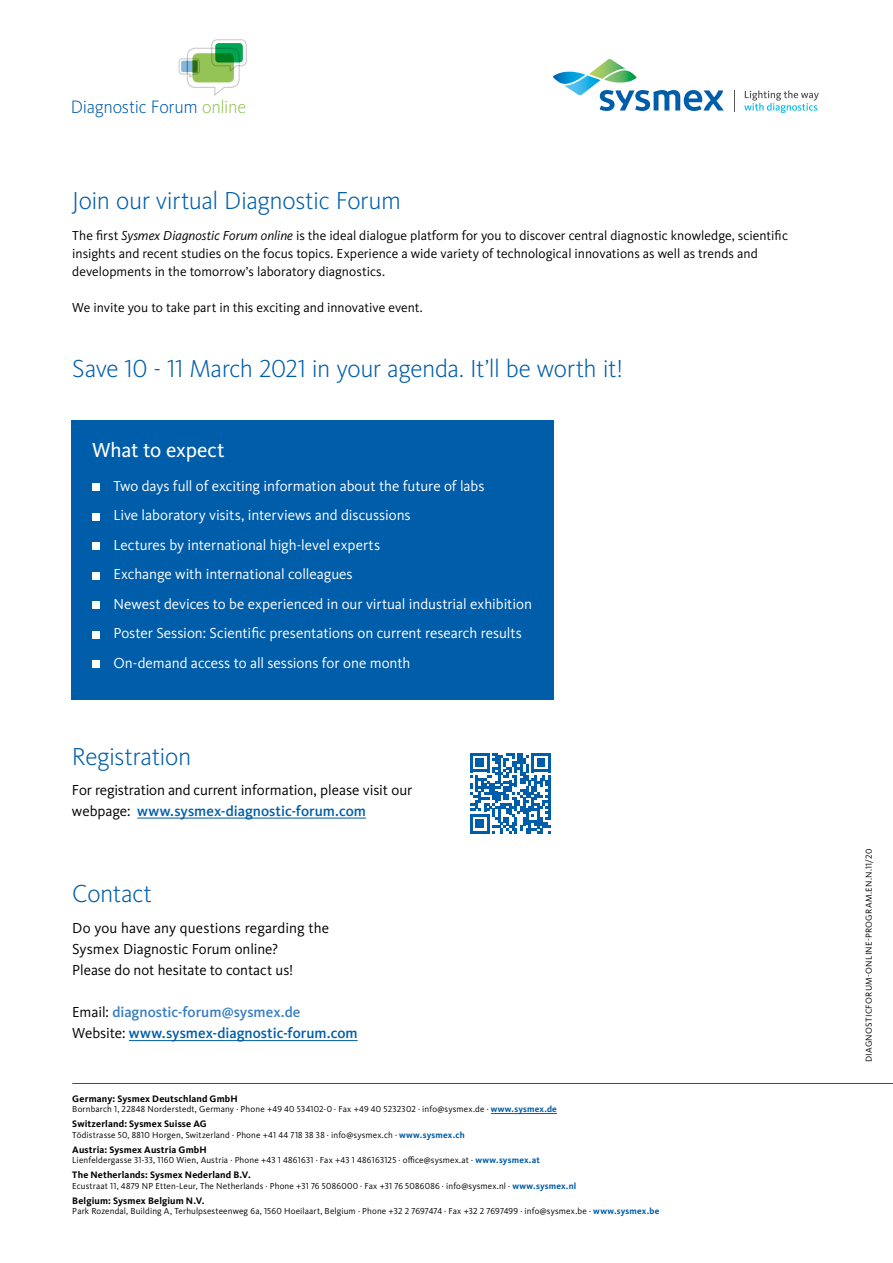
<style>
.page{position:relative;width:893px;height:1263px;background:#fff}
.page>*{position:absolute;margin:0;border:0;box-sizing:border-box;transform-origin:0 0}
.t1{font:300 25.5px "Kievit Pro";letter-spacing:-.02em;color:#005da9}
.t2{font:21px "Kievit Pro";letter-spacing:-.01em;color:#fff}
.t3{font:300 18.6px "Kievit Pro";letter-spacing:-.015em;color:#005da9}
.t4{font:15px/29.5px "Kievit Pro";letter-spacing:-.005em;color:#fff}
.t5{font:15px/21px "Kievit Pro";letter-spacing:-.005em;color:#000}
.t6{font:500 15px/21px "Kievit Pro";color:#005da9}
.t7{font:13.5px/18px "Kievit Pro";color:#000}
.t8{font:700 9.75px "Kievit Pro";letter-spacing:.015em;color:#000}
.t9{font:9px "Kievit OT";letter-spacing:.02em;color:#000}
.s1{color:#94c356}
.s2{font-style:italic}
.s3{font-weight:500;color:#005da9}
.s4{font-weight:400;color:#000}
.s5{color:#377ec2}
.s6{font-family:"Kievit Pro";font-weight:700;color:#005da9}
</style>
<div class="page">
<hr style="left:129px;top:1040px;width:229px;height:1px;background:#005da9">
<hr style="left:137px;top:818px;width:229px;height:1px;background:#005da9">
<hr style="left:491px;top:1113px;width:66px;height:1px;background:#005da9">
<hr style="left:72px;top:1083px;width:821px;height:1px;background:#005eaa">
<div style="left:71px;top:420px;width:483px;height:280px;background:#005da9"></div>
<div style="left:92px;top:483px;width:8px;height:8px;background:#fff"></div>
<div style="left:92px;top:513px;width:8px;height:7px;background:#fff"></div>
<div style="left:92px;top:542px;width:8px;height:8px;background:#fff"></div>
<div style="left:92px;top:572px;width:8px;height:7px;background:#fff"></div>
<div style="left:92px;top:601px;width:8px;height:8px;background:#fff"></div>
<div style="left:92px;top:631px;width:8px;height:7px;background:#fff"></div>
<div style="left:92px;top:660px;width:8px;height:8px;background:#fff"></div>
<svg style="left:470px;top:753px;width:81px;height:81px"></svg>
<svg style="left:553px;top:59px;width:171px;height:52px"></svg>
<svg style="left:734px;top:90px;width:1px;height:22px"></svg>
<svg style="left:744px;top:90px;width:75px;height:23px"></svg>
<svg style="left:179px;top:39px;width:68px;height:57px"></svg>
<h3 class="t3" style="left:71px;top:95px;width:177px">Diagnostic Forum <span class="s1">online</span></h3>
<h1 class="t1" style="left:72px;top:185px;width:330px">Join our virtual Diagnostic Forum</h1>
<p class="t7" style="left:72px;top:226px;width:717px">The first <span class="s2">Sysmex Diagnostic Forum online</span> is the ideal dialogue platform for you to discover central diagnostic knowledge, scientific insights and recent studies on the focus topics. Experience a wide variety of technological innovations as well as trends and developments in the tomorrow’s laboratory diagnostics.</p>
<h3 class="t7" style="left:72px;top:298px;width:352px">We invite you to take part in this exciting and innovative event.</h3>
<h1 class="t1" style="left:72px;top:353px;width:552px">Save 10 - 11 March 2021 in your agenda. It’ll be worth it!</h1>
<h2 class="t2" style="left:92px;top:438px;width:134px">What to expect</h2>
<p class="t4" style="left:113px;top:471px;width:420px">Two days full of exciting information about the future of labs<br>Live laboratory visits, interviews and discussions<br>Lectures by international high-level experts<br>Exchange with international colleagues<br>Newest devices to be experienced in our virtual industrial exhibition Poster Session: Scientific presentations on current research results On-demand access to all sessions for one month</p>
<h1 class="t1" style="left:72px;top:741px;width:121px">Registration</h1>
<h3 class="t5" style="left:72px;top:779px;width:342px">For registration and current information, please visit our webpage: <span class="s3">www.sysmex-diagnostic-forum.com</span></h3>
<h1 class="t1" style="left:72px;top:878px;width:81px">Contact</h1>
<h3 class="t5" style="left:72px;top:917px;width:258px">Do you have any questions regarding the<br>Sysmex Diagnostic Forum online?<br>Please do not hesitate to contact us!</h3>
<h3 class="t6" style="left:72px;top:1001px;width:287px"><span class="s4">Email:</span> <span class="s5">diagnostic-forum@sysmex.de<br></span><span class="s4">Website:</span> www.sysmex-diagnostic-forum.com</h3>
<p class="t8" style="left:72px;top:1092px;width:167px">Germany: Sysmex Deutschland GmbH</p>
<p class="t9" style="left:72px;top:1104px;width:486px">Bornbarch 1, 22848 Norderstedt, Germany · Phone +49 40 534102-0 · Fax +49 40 5232302 · info@sysmex.de · <span class="s6">www.sysmex.de</span></p>
<p class="t8" style="left:72px;top:1118px;width:136px">Switzerland: Sysmex Suisse AG</p>
<p class="t9" style="left:72px;top:1129px;width:394px">Tödistrasse 50, 8810 Horgen, Switzerland · Phone +41 44 718 38 38 · info@sysmex.ch · <span class="s6">www.sysmex.ch</span></p>
<p class="t8" style="left:72px;top:1143px;width:136px">Austria: Sysmex Austria GmbH</p>
<p class="t9" style="left:72px;top:1155px;width:469px">Lienfeldergasse 31-33, 1160 Wien, Austria · Phone +43 1 4861631 · Fax +43 1 486163125 · office@sysmex.at · <span class="s6">www.sysmex.at</span></p>
<p class="t8" style="left:72px;top:1169px;width:180px">The Netherlands: Sysmex Nederland B.V.</p>
<p class="t9" style="left:72px;top:1180px;width:506px">Ecustraat 11, 4879 NP Etten-Leur, The Netherlands · Phone +31 76 5086000 · Fax +31 76 5086086 · info@sysmex.nl · <span class="s6">www.sysmex.nl</span></p>
<p class="t8" style="left:72px;top:1194px;width:134px">Belgium: Sysmex Belgium N.V.</p>
<p class="t9" style="left:72px;top:1206px;width:589px">Park Rozendal, Building A, Terhulpsesteenweg 6a, 1560 Hoeilaart, Belgium · Phone +32 2 7697474 · Fax +32 2 7697499 · info@sysmex.be · <span class="s6">www.sysmex.be</span></p>
<p class="t9" style="left:864px;top:1062px;width:215px;rotate:-90deg">DIAGNOSTICFORUM-ONLINE-PROGRAM.EN.N.11/20</p>
</div>
